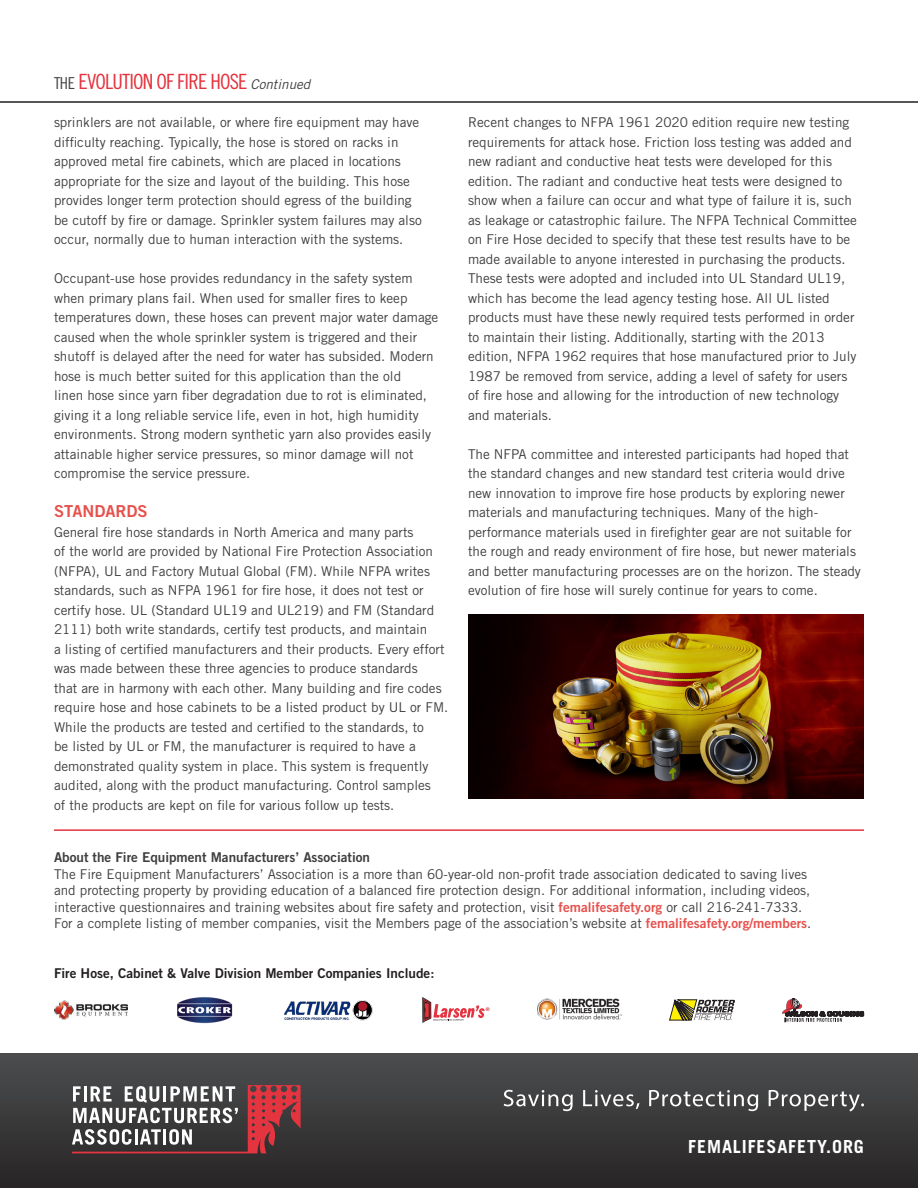
<style>
.page{position:relative;width:918px;height:1188px;background:#fff}
.page>*{position:absolute;margin:0;border:0;box-sizing:border-box;transform-origin:0 0}
.t1{font:21px "Trade Gothic LT Std Cn 18";letter-spacing:-.04em;color:#e4343f}
.t2{font:700 18px "Trade Gothic LT Std";letter-spacing:.05em;color:#fff}
.t3{font:16.5px "Trade Gothic LT Std Bd 2";color:#e7514d}
.t4{font:13.5px/19.5px "Trade Gothic LT Std";color:#3e3e3f}
.t5{font:13.5px "Trade Gothic LT Std Bd 2";color:#231f20}
.t6{font:13.5px "Trade Gothic LT Std Bd 2";color:#3e3e3f}
.s1{font-size:16.5px;color:#454647}
.s2{font-family:"Trade Gothic LT Std";font-style:italic;font-size:13.5px;color:#3e3e3f}
.s3{font-family:"Trade Gothic LT Std Bd 2";color:#e7514d}
.s4{color:#3e3e3f}
</style>
<div class="page">
<div style="left:0;top:1053px;width:918px;height:135px;background:linear-gradient(to bottom,#4c4e4f,#282425)"></div>
<img style="left:54px;top:1000px;width:73px;height:20px">
<svg style="left:422px;top:997px;width:68px;height:26px"></svg>
<svg style="left:670px;top:999px;width:65px;height:21px"></svg>
<svg style="left:783px;top:998px;width:81px;height:24px"></svg>
<svg style="left:72px;top:1085px;width:229px;height:68px;background:#7b6062"></svg>
<svg style="left:504px;top:1090px;width:69px;height:21px"></svg>
<svg style="left:583px;top:1090px;width:57px;height:19px"></svg>
<svg style="left:649px;top:1090px;width:109px;height:21px;background:#69696a"></svg>
<svg style="left:769px;top:1090px;width:95px;height:21px;background:#676768"></svg>
<hr style="left:54px;top:829px;width:810px;height:2px;background:#e4343f">
<hr style="left:0;top:101px;width:918px;height:2px;background:#231f20">
<img style="left:468px;top:615px;width:396px;height:183px">
<img style="left:537px;top:999px;width:85px;height:21px">
<img style="left:177px;top:997px;width:56px;height:27px">
<img style="left:284px;top:1000px;width:89px;height:21px">
<p class="t1" style="left:54px;top:69px;width:258px"><span class="s1">THE</span> EVOLUTION OF FIRE HOSE <span class="s2">Continued</span></p>
<p class="t4" style="left:54px;top:113px;width:369px">sprinklers are not available, or where fire equipment may have difficulty reaching. Typically, the hose is stored on racks in approved metal fire cabinets, which are placed in locations appropriate for the size and layout of the building. This hose provides longer term protection should egress of the building be cutoff by fire or damage. Sprinkler system failures may also occur, normally due to human interaction with the systems.</p>
<p class="t4" style="left:54px;top:269px;width:386px">Occupant-use hose provides redundancy in the safety system when primary plans fail. When used for smaller fires to keep temperatures down, these hoses can prevent major water damage caused when the whole sprinkler system is triggered and their shutoff is delayed after the need for water has subsided. Modern hose is much better suited for this application than the old<br>linen hose since yarn fiber degradation due to rot is eliminated, giving it a long reliable service life, even in hot, high humidity environments. Strong modern synthetic yarn also provides easily attainable higher service pressures, so minor damage will not compromise the service pressure.</p>
<p class="t3" style="left:54px;top:501px;width:95px">STANDARDS</p>
<p class="t4" style="left:54px;top:522px;width:396px">General fire hose standards in North America and many parts<br>of the world are provided by National Fire Protection Association (NFPA), UL and Factory Mutual Global (FM). While NFPA writes standards, such as NFPA 1961 for fire hose, it does not test or certify hose. UL (Standard UL19 and UL219) and FM (Standard 2111) both write standards, certify test products, and maintain<br>a listing of certified manufacturers and their products. Every effort was made between these three agencies to produce standards<br>that are in harmony with each other. Many building and fire codes require hose and hose cabinets to be a listed product by UL or FM.<br>While the products are tested and certified to the standards, to<br>be listed by UL or FM, the manufacturer is required to have a demonstrated quality system in place. This system is frequently audited, along with the product manufacturing. Control samples<br>of the products are kept on file for various follow up tests.</p>
<p class="t4" style="left:468px;top:113px;width:391px">Recent changes to NFPA 1961 2020 edition require new testing requirements for attack hose. Friction loss testing was added and new radiant and conductive heat tests were developed for this edition. The radiant and conductive heat tests were designed to show when a failure can occur and what type of failure it is, such as leakage or catastrophic failure. The NFPA Technical Committee on Fire Hose decided to specify that these test results have to be made available to anyone interested in purchasing the products.<br>These tests were adopted and included into UL Standard UL19, which has become the lead agency testing hose. All UL listed products must have these newly required tests performed in order to maintain their listing. Additionally, starting with the 2013 edition, NFPA 1962 requires that hose manufactured prior to July 1987 be removed from service, adding a level of safety for users of fire hose and allowing for the introduction of new technology and materials.</p>
<p class="t4" style="left:468px;top:444px;width:394px">The NFPA committee and interested participants had hoped that the standard changes and new standard test criteria would drive new innovation to improve fire hose products by exploring newer materials and manufacturing techniques. Many of the high&shy;performance materials used in firefighter gear are not suitable for the rough and ready environment of fire hose, but newer materials and better manufacturing processes are on the horizon. The steady evolution of fire hose will surely continue for years to come.</p>
<p class="t6" style="left:54px;top:849px;width:318px">About the Fire Equipment Manufacturers’ Association</p>
<p class="t4" style="left:54px;top:866px;width:759px;line-height:16.5px">The Fire Equipment Manufacturers’ Association is a more than 60-year-old non-profit trade association dedicated to saving lives and protecting property by providing education of a balanced fire protection design. For additional information, including videos, interactive questionnaires and training websites about fire safety and protection, visit <span class="s3">femalifesafety.org</span> or call 216-241-7333.<br>For a complete listing of member companies, visit the Members page of the association’s website at <span class="s3">femalifesafety.org/members</span>.</p>
<p class="t5" style="left:54px;top:965px;width:382px">Fire Hose, Cabinet &amp; Valve Division Member Companies Include<span class="s4">:</span></p>
<p class="t2" style="left:688px;top:1136px;width:177px">FEMALIFESAFETY.ORG</p>
</div>
